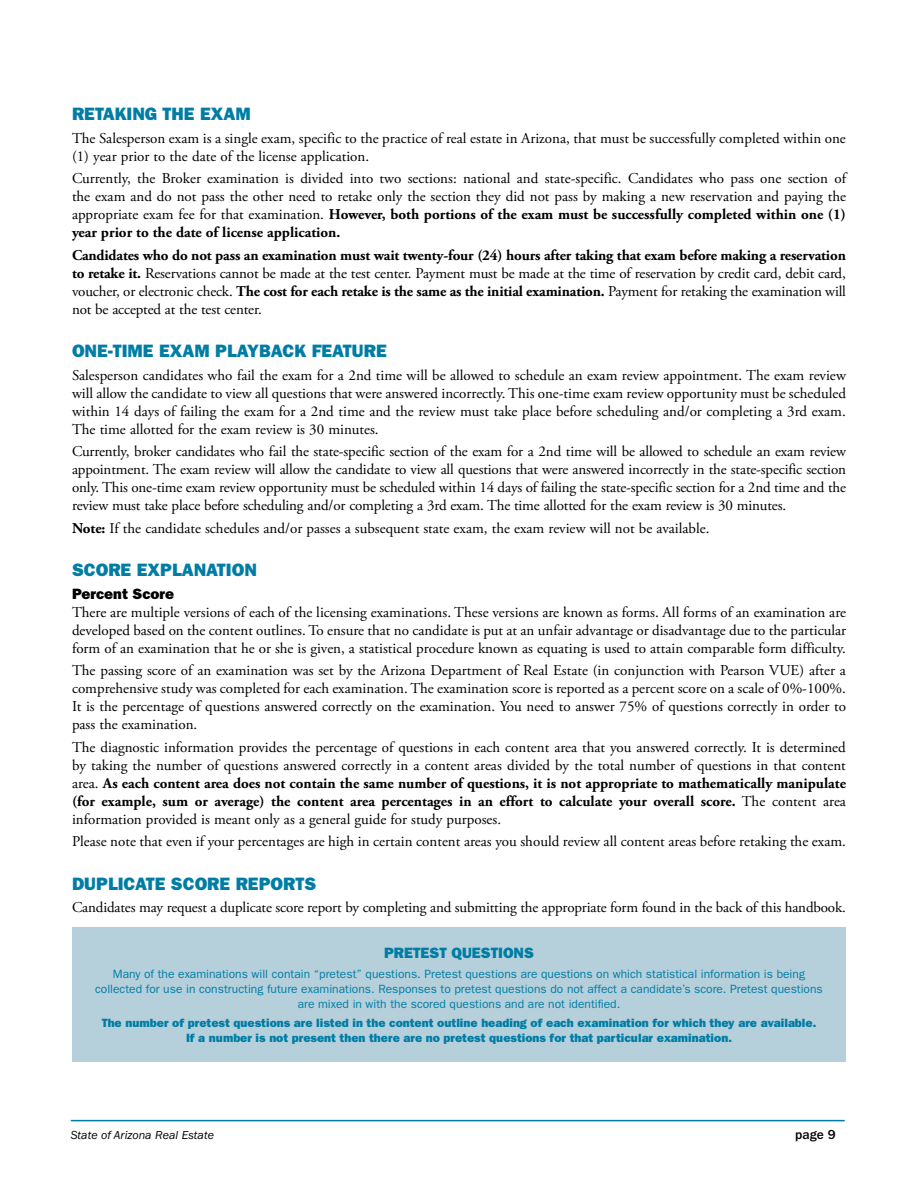
<style>
.page{position:relative;width:918px;height:1188px;background:#fff}
.page>*{position:absolute;margin:0;border:0;box-sizing:border-box;transform-origin:0 0}
.A_Head{font:18px "ITC Franklin Gothic Std Hvy";color:#007da5}
.Text{font:15px/18px "Adobe Garamond Pro";color:#000;text-align:justify}
.Notes_Head{font:15px "ITC Franklin Gothic Std Hvy";color:#007da5}
.B_HeadW_A{font:15px "ITC Franklin Gothic Std Hvy";color:#000}
.t1{font:500 13.5px "ITC Franklin Gothic Std";color:#000}
.Notes{font:12px/15px "ITC Franklin Gothic Std";color:#007da5;text-align:center}
.Notes-2{font:12px/15px "ITC Franklin Gothic Std Hvy";color:#007da5;text-align:center}
.t2{font:italic 12px "ITC Franklin Gothic Std";color:#000}
.s1{font-weight:700}
</style>
<div class="page">
<hr style="left:71px;top:1120px;width:774px;height:1px;background:#007da5">
<div style="left:72px;top:927px;width:774px;height:135px;background:#b6d0db"></div>
<p class="A_Head" style="left:72px;top:104px;width:180px">RETAKING THE EXAM</p>
<p class="Text" style="left:72px;top:130px;width:775px">The Salesperson exam is a single exam, specific to the practice of real estate in Arizona, that must be successfully completed within one (1) year prior to the date of the license application.</p>
<p class="Text" style="left:72px;top:170px;width:776px">Currently, the Broker examination is divided into two sections: national and state-specific. Candidates who pass one section of the exam and do not pass the other need to retake only the section they did not pass by making a new reservation and paying the appropriate exam fee for that examination. <span class="s1">However, both portions of the exam must be successfully completed within one (1) year prior to the date of license application.</span></p>
<p class="Text" style="left:72px;top:247px;width:776px"><span class="s1">Candidates who do not pass an examination must wait twenty-four (24) hours after taking that exam before making a reservation to retake it.</span> Reservations cannot be made at the test center. Payment must be made at the time of reservation by credit card, debit card, voucher, or electronic check. <span class="s1">The cost for each retake is the same as the initial examination.</span> Payment for retaking the examination will not be accepted at the test center.</p>
<p class="A_Head" style="left:72px;top:341px;width:316px">ONE-TIME EXAM PLAYBACK FEATURE</p>
<p class="Text" style="left:72px;top:367px;width:776px">Salesperson candidates who fail the exam for a 2nd time will be allowed to schedule an exam review appointment. The exam review will allow the candidate to view all questions that were answered incorrectly. This one-time exam review opportunity must be scheduled within 14 days of failing the exam for a 2nd time and the review must take place before scheduling and/or completing a 3rd exam.<br>The time allotted for the exam review is 30 minutes.</p>
<p class="Text" style="left:72px;top:443px;width:776px">Currently, broker candidates who fail the state-specific section of the exam for a 2nd time will be allowed to schedule an exam review appointment. The exam review will allow the candidate to view all questions that were answered incorrectly in the state-specific section only. This one-time exam review opportunity must be scheduled within 14 days of failing the state-specific section for a 2nd time and the review must take place before scheduling and/or completing a 3rd exam. The time allotted for the exam review is 30 minutes.</p>
<p class="Text" style="left:72px;top:520px;width:639px"><span class="s1">Note:</span> If the candidate schedules and/or passes a subsequent state exam, the exam review will not be available.</p>
<p class="A_Head" style="left:72px;top:560px;width:186px">SCORE EXPLANATION</p>
<p class="B_HeadW_A" style="left:72px;top:585px;width:104px">Percent Score</p>
<p class="Text" style="left:72px;top:604px;width:776px">There are multiple versions of each of the licensing examinations. These versions are known as forms. All forms of an examination are developed based on the content outlines. To ensure that no candidate is put at an unfair advantage or disadvantage due to the particular form of an examination that he or she is given, a statistical procedure known as equating is used to attain comparable form difficulty.</p>
<p class="Text" style="left:72px;top:662px;width:776px">The passing score of an examination was set by the Arizona Department of Real Estate (in conjunction with Pearson VUE) after a comprehensive study was completed for each examination. The examination score is reported as a percent score on a scale of 0%-100%.<br>It is the percentage of questions answered correctly on the examination. You need to answer 75% of questions correctly in order to pass the examination.</p>
<p class="Text" style="left:72px;top:739px;width:776px">The diagnostic information provides the percentage of questions in each content area that you answered correctly. It is determined by taking the number of questions answered correctly in a content areas divided by the total number of questions in that content area. <span class="s1">As each content area does not contain the same number of questions, it is not appropriate to mathematically manipulate (for example, sum or average) the content area percentages in an effort to calculate your overall score.</span> The content area information provided is meant only as a general guide for study purposes.</p>
<p class="Text" style="left:72px;top:833px;width:775px">Please note that even if your percentages are high in certain content areas you should review all content areas before retaking the exam.</p>
<p class="A_Head" style="left:72px;top:873px;width:246px">DUPLICATE SCORE REPORTS</p>
<p class="Text" style="left:72px;top:899px;width:775px">Candidates may request a duplicate score report by completing and submitting the appropriate form found in the back of this handbook.</p>
<p class="Notes_Head" style="left:384px;top:944px;width:152px">PRETEST QUESTIONS</p>
<p class="Notes" style="left:95px;top:966px;width:729px">Many of the examinations will contain “pretest” questions. Pretest questions are questions on which statistical information is being collected for use in constructing future examinations. Responses to pretest questions do not affect a candidate’s score. Pretest questions are mixed in with the scored questions and are not identified.</p>
<p class="Notes-2" style="left:102px;top:1015px;width:716px">The number of pretest questions are listed in the content outline heading of each examination for which they are available.<br>If a number is not present then there are no pretest questions for that particular examination.</p>
<p class="t2" style="left:71px;top:1129px;width:145px">State of Arizona Real Estate</p>
<p class="t1" style="left:795px;top:1127px;width:42px">page 9</p>
</div>
